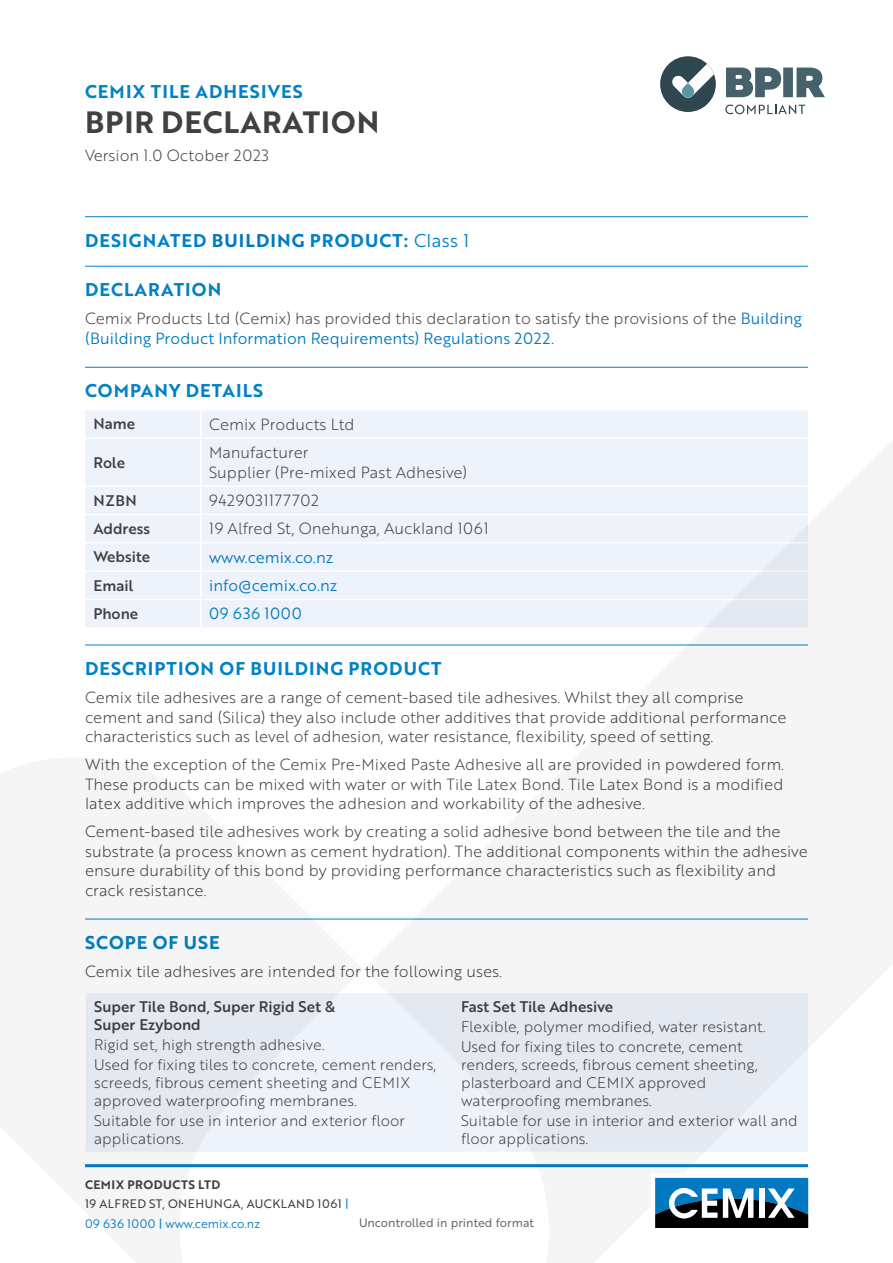
<style>
.page{position:relative;width:893px;height:1263px;background:#fff}
.page>*{position:absolute;margin:0;border:0;box-sizing:border-box;transform-origin:0 0}
.t1{font:30px "Brother 1816 Bold";letter-spacing:.03em;color:#414042}
.t2{font:18px "Brother 1816 Bold";letter-spacing:.06em;color:#0081c6}
.t3{font:15.75px/19.5px "Brother 1816 Light";color:#414042}
.t4{font:15.75px "Brother 1816 Book";color:#0079c1}
.t5{font:15.75px "Brother 1816 Light";letter-spacing:.04em;color:#414042}
.t6{font:15.75px "Brother 1816 Book";letter-spacing:.04em;color:#0079c1}
.t7{font:15px/18px "Brother 1816 Light";color:#414042}
.t8{font:15px/18px "Brother 1816 Medium";color:#414042}
.t9{font:12px "Brother 1816 Regular";letter-spacing:.04em;color:#414042}
.t10{font:12px "Brother 1816 Regular";color:#6d6e71}
.t11{font:12px "Brother 1816 Book";color:#0079c1}
.t12{font:12px "Brother 1816 Bold";letter-spacing:.04em;color:#414042}
.s1{color:#0079c1}
.s2{font-family:"Brother 1816 Book"}
.s3{font-family:"Brother 1816 Book";color:#0079c1}
.s4{color:#0081c6}
.s5{font-family:"Brother 1816 Regular";color:#0081c6}
</style>
<div class="page">
<svg style="left:162px;top:991px;width:405px;height:177px"></svg>
<div style="left:660px;top:56px;width:56px;height:56px;background:#2e474f;border-radius:50%"></div>
<svg style="left:725px;top:105px;width:80px;height:9px"></svg>
<svg style="left:726px;top:67px;width:56px;height:31px"></svg>
<div style="left:783px;top:68px;width:10px;height:29px;background:#45616b;border:2px solid #45616b"></div>
<svg style="left:796px;top:67px;width:29px;height:31px"></svg>
<svg style="left:672px;top:64px;width:42px;height:34px"></svg>
<hr style="left:85px;top:1164px;width:723px;height:3px;background:#0079c1">
<hr style="left:85px;top:216px;width:723px;height:1px;background:#0081c6">
<hr style="left:85px;top:266px;width:723px;height:1px;background:#0081c6">
<hr style="left:85px;top:367px;width:723px;height:1px;background:#0081c6">
<hr style="left:85px;top:645px;width:723px;height:1px;background:#0081c6">
<hr style="left:85px;top:919px;width:723px;height:1px;background:#0081c6">
<div style="left:85px;top:411px;width:723px;height:216px;background:#eef2fa"></div>
<svg style="left:200px;top:411px;width:1px;height:26px"></svg>
<hr style="left:201px;top:437px;width:607px;height:2px;background:#fff">
<hr style="left:200px;top:439px;width:1px;height:46px;background:#fff">
<hr style="left:201px;top:485px;width:607px;height:2px;background:#fff">
<hr style="left:201px;top:514px;width:607px;height:1px;background:#fff">
<hr style="left:201px;top:542px;width:607px;height:1px;background:#fff">
<hr style="left:201px;top:570px;width:607px;height:2px;background:#fff">
<hr style="left:201px;top:599px;width:607px;height:1px;background:#fff">
<svg style="left:200px;top:487px;width:1px;height:140px"></svg>
<hr style="left:85px;top:485px;width:116px;height:2px;background:#fff">
<hr style="left:85px;top:570px;width:116px;height:2px;background:#fff">
<hr style="left:85px;top:599px;width:116px;height:1px;background:#fff">
<hr style="left:85px;top:437px;width:116px;height:2px;background:#fff">
<hr style="left:85px;top:514px;width:116px;height:1px;background:#fff">
<hr style="left:85px;top:542px;width:116px;height:1px;background:#fff">
<svg style="left:86px;top:993px;width:722px;height:159px;background:#e7ebf3"></svg>
<hr style="left:86px;top:992px;width:367px;height:1px;background:#fff">
<hr style="left:453px;top:992px;width:355px;height:1px;background:#fff">
<hr style="left:86px;top:1152px;width:367px;height:1px;background:#fff">
<hr style="left:453px;top:1152px;width:355px;height:1px;background:#fff">
<div style="left:651px;top:1174px;width:161px;height:58px;background:linear-gradient(to right,#fff,#fff)"></div>
<svg style="left:655px;top:1178px;width:153px;height:50px"></svg>
<p class="t2" style="left:85px;top:78px;width:219px">CEMIX TILE ADHESIVES</p>
<h1 class="t1" style="left:85px;top:100px;width:296px">BPIR DECLARATION</h1>
<p class="t3" style="left:85px;top:145px;width:186px">Version 1.0 October 2023</p>
<p class="t2" style="left:85px;top:227px;width:386px">DESIGNATED <span class="s1">BUILDING</span> PRODUCT: <span class="s2">Class 1</span></p>
<p class="t2" style="left:85px;top:276px;width:138px">DECLARATION</p>
<p class="t3" style="left:85px;top:308px;width:718px">Cemix Products Ltd (Cemix) has provided this declaration to satisfy the provisions of the <span class="s3">Building</span></p>
<p class="t4" style="left:85px;top:327px;width:471px">(Building Product Information Requirements) Regulations 2022.</p>
<p class="t2" style="left:85px;top:377px;width:180px">COMPANY DETAILS</p>
<p class="t8" style="left:94px;top:414px;width:43px">Name</p>
<p class="t3" style="left:209px;top:414px;width:147px">Cemix Products Ltd</p>
<p class="t8" style="left:94px;top:453px;width:33px">Role</p>
<p class="t3" style="left:209px;top:442px;width:259px">Manufacturer<br>Supplier (Pre-mixed Past Adhesive)</p>
<p class="t8" style="left:94px;top:491px;width:45px">NZBN</p>
<p class="t5" style="left:209px;top:489px;width:111px">9429031177702</p>
<p class="t8" style="left:94px;top:519px;width:58px">Address</p>
<p class="t3" style="left:209px;top:518px;width:281px">19 Alfred St, Onehunga, Auckland 1061</p>
<p class="t8" style="left:94px;top:547px;width:58px">Website</p>
<p class="t4" style="left:209px;top:545px;width:126px">www.cemix.co.nz</p>
<p class="t8" style="left:94px;top:576px;width:41px">Email</p>
<p class="t4" style="left:209px;top:574px;width:130px">info@cemix.co.nz</p>
<p class="t8" style="left:94px;top:604px;width:46px">Phone</p>
<p class="t6" style="left:209px;top:602px;width:94px">09 636 1000</p>
<p class="t2" style="left:85px;top:655px;width:358px">DESCRIPTION OF BUILDING PRODUCT</p>
<p class="t3" style="left:85px;top:687px;width:703px">Cemix tile adhesives are a range of cement-based tile adhesives. Whilst they all comprise cement and sand (Silica) they also include other additives that provide additional performance characteristics such as level of adhesion, water resistance, flexibility, speed of setting.</p>
<p class="t3" style="left:85px;top:754px;width:701px;text-align:justify">With the exception of the Cemix Pre-Mixed Paste Adhesive all are provided in powdered form.<br>These products can be mixed with water or with Tile Latex Bond. Tile Latex Bond is a modified latex additive which improves the adhesion and workability of the adhesive.</p>
<p class="t3" style="left:85px;top:821px;width:724px">Cement-based tile adhesives work by creating a solid adhesive bond between the tile and the substrate (a process known as cement hydration). The additional components within the adhesive ensure durability of this bond by providing performance characteristics such as flexibility and crack resistance.</p>
<p class="t2" style="left:85px;top:929px;width:136px">SCOPE OF USE</p>
<p class="t3" style="left:85px;top:961px;width:418px">Cemix tile adhesives are intended for the following uses.</p>
<p class="t8" style="left:94px;top:997px;width:242px">Super Tile Bond, Super Rigid Set &amp;<br>Super Ezybond</p>
<p class="t7" style="left:94px;top:1034px;width:343px;line-height:20.1px">Rigid set, high strength adhesive.<br>Used for fixing tiles to concrete, cement renders,</p>
<p class="t7" style="left:94px;top:1073px;width:318px">screeds, fibrous cement sheeting and CEMIX approved waterproofing membranes.</p>
<p class="t7" style="left:94px;top:1111px;width:312px">Suitable for use in interior and exterior floor applications.</p>
<p class="t8" style="left:461px;top:997px;width:154px">Fast Set Tile Adhesive</p>
<p class="t7" style="left:461px;top:1016px;width:306px;line-height:20.1px">Flexible, polymer modified, water resistant.<br>Used for fixing tiles to concrete, cement</p>
<p class="t7" style="left:461px;top:1055px;width:298px">renders, screeds, fibrous cement sheeting, plasterboard and CEMIX approved waterproofing membranes.</p>
<p class="t7" style="left:461px;top:1111px;width:338px">Suitable for use in interior and exterior wall and floor applications.</p>
<p class="t12" style="left:85px;top:1175px;width:137px">CEMIX PRODUCTS LTD</p>
<p class="t9" style="left:85px;top:1195px;width:265px">19 ALFRED ST, ONEHUNGA, AUCKLAND 1061 <span class="s4">|</span></p>
<p class="t11" style="left:85px;top:1214px;width:176px">09 636 1000 <span class="s5">|</span> www.cemix.co.nz</p>
<p class="t10" style="left:359px;top:1213px;width:176px">Uncontrolled in printed format</p>
</div>
